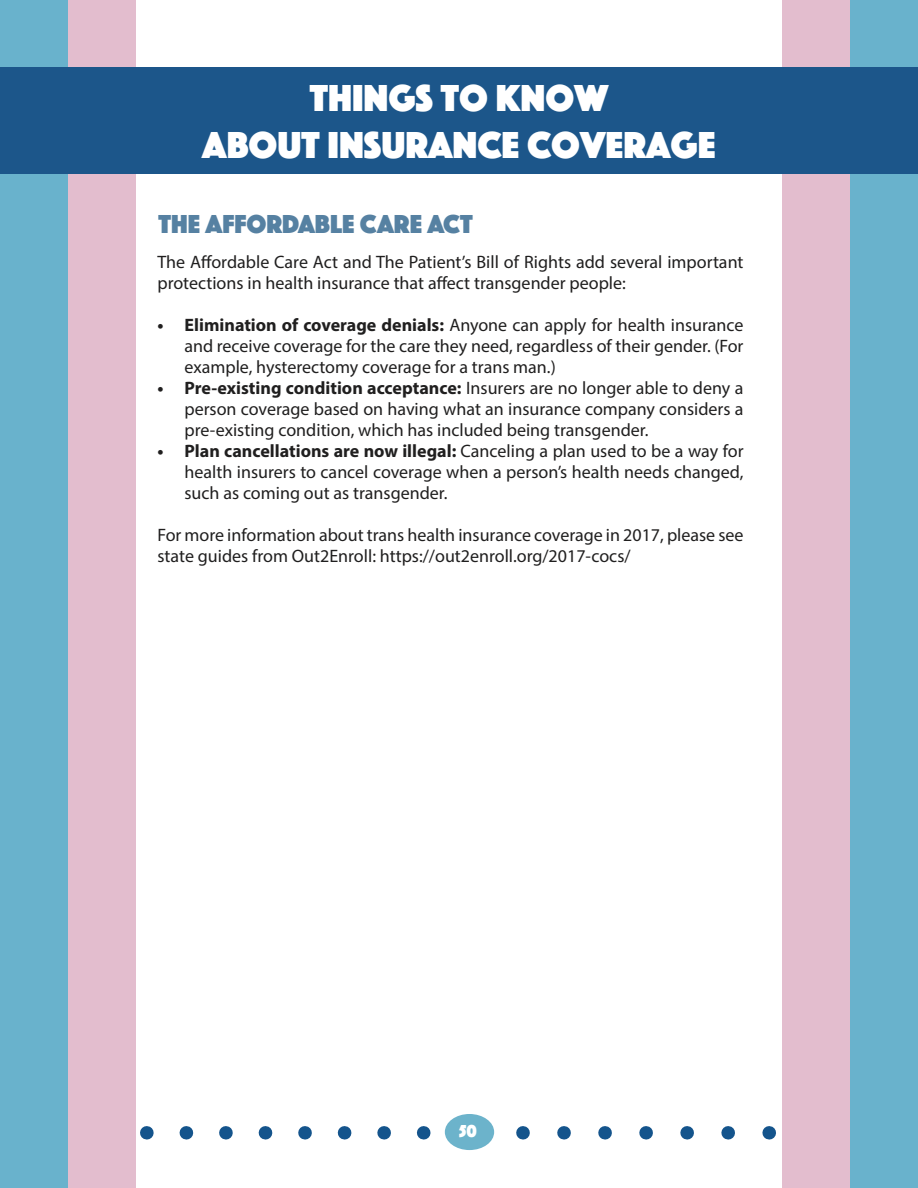
<style>
.page{position:relative;width:918px;height:1188px;background:#fff}
.page>*{position:absolute;margin:0;border:0;box-sizing:border-box;transform-origin:0 0}
.t1{font:39px/46.8px "Phosphate Solid";color:#fff;text-align:center}
.t2{font:27px "Phosphate Solid";color:#5681a2}
.t3{font:18px/21px "Myriad Pro";color:#201f1f;text-align:justify}
.t4{font:18px "Phosphate Solid";color:#fff}
.s1{font-weight:700}
</style>
<div class="page">
<svg style="left:523px;top:1126px;width:260px;height:14px"></svg>
<svg style="left:135px;top:1126px;width:296px;height:14px"></svg>
<div style="left:0;top:0;width:68px;height:1188px;background:#69b2cc"></div>
<div style="left:68px;top:0;width:67px;height:1188px;background:#e3bdce"></div>
<div style="left:850px;top:0;width:68px;height:1188px;background:#69b2cc"></div>
<div style="left:783px;top:0;width:67px;height:1188px;background:#e3bdce"></div>
<div style="left:445px;top:1114px;width:49px;height:36px;background:#6cb3cb;border-radius:50%"></div>
<div style="left:0;top:67px;width:918px;height:107px;background:#1c568a"></div>
<h1 class="t1" style="left:202px;top:73px;width:515px">THINGS TO KNOW<br>ABOUT INSURANCE COVERAGE</h1>
<h2 class="t2" style="left:159px;top:205px;width:316px">THE AFFORDABLE CARE ACT</h2>
<p class="t3" style="left:158px;top:252px;width:588px">The Affordable Care Act and The Patient’s Bill of Rights add several important protections in health insurance that affect transgender people:</p>
<p class="t3" style="left:184px;top:315px;width:561px;text-indent:-27px"><span class="s1">• Elimination of coverage denials:</span> Anyone can apply for health insurance and receive coverage for the care they need, regardless of their gender. (For example, hysterectomy coverage for a trans man.)</p>
<p class="t3" style="left:184px;top:378px;width:561px;text-indent:-27px"><span class="s1">• Pre-existing condition acceptance:</span> Insurers are no longer able to deny a person coverage based on having what an insurance company considers a pre-existing condition, which has included being transgender.</p>
<p class="t3" style="left:184px;top:441px;width:561px;text-indent:-27px"><span class="s1">• Plan cancellations are now illegal:</span> Canceling a plan used to be a way for health insurers to cancel coverage when a person’s health needs changed, such as coming out as transgender.</p>
<p class="t3" style="left:158px;top:525px;width:588px">For more information about trans health insurance coverage in 2017, please see state guides from Out2Enroll: https://out2enroll.org/2017-cocs/</p>
<p class="t4" style="left:459px;top:1118px;width:19px">50</p>
</div>
